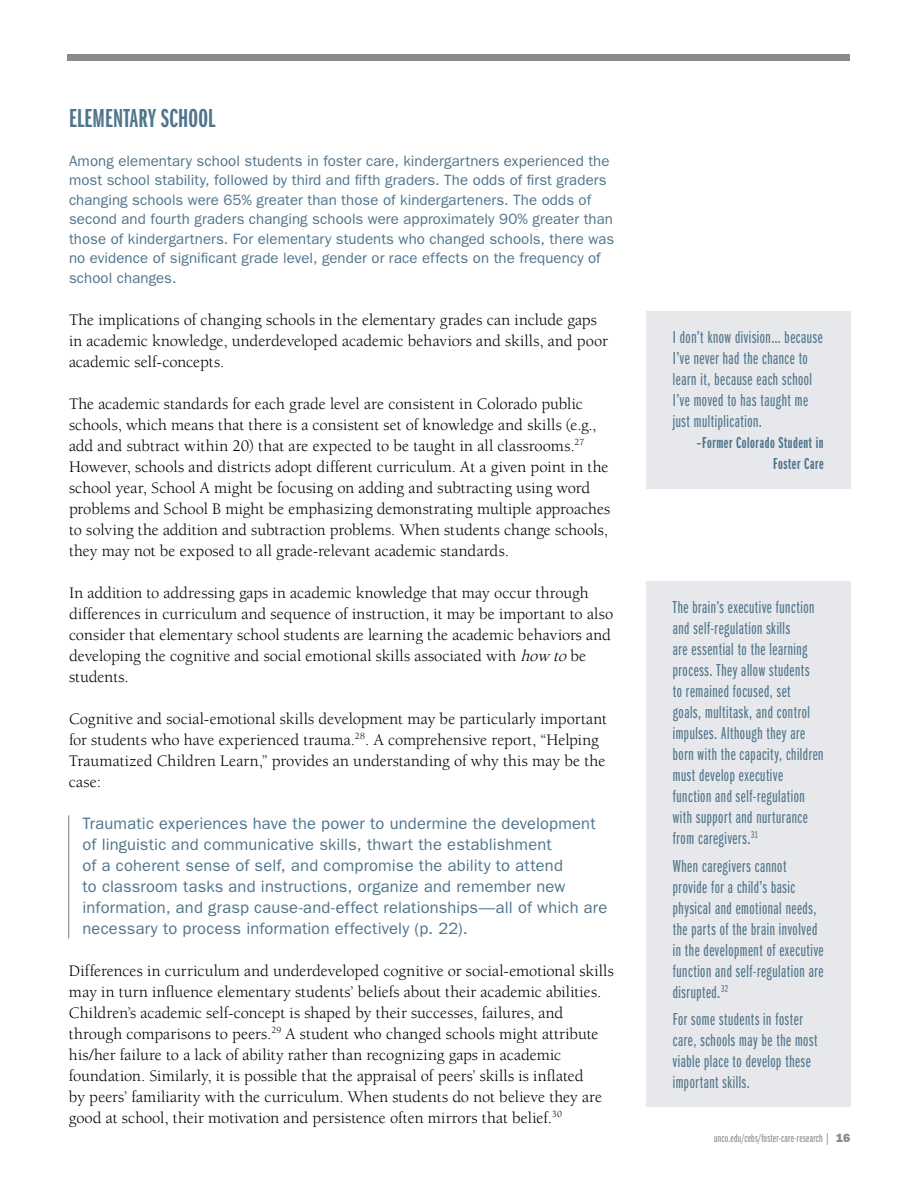
<style>
.page{position:relative;width:918px;height:1188px;background:#fff}
.page>*{position:absolute;margin:0;border:0;box-sizing:border-box;transform-origin:0 0}
.t1{font:27px "ITC Franklin Gothic Std Dm X Cp";letter-spacing:.01em;color:#4f748b}
.t2{font:18px/21px "ITC Franklin Gothic Std Bk X Cp";letter-spacing:.03em;color:#4f748b}
.t3{font:16.5px/21px "Berkeley Std";color:#000}
.t4{font:16.5px/21px "ITC Franklin Gothic Std";letter-spacing:.01em;color:#4f748b}
.t5{font:16.5px/21px "ITC Franklin Gothic Std Dm X Cp";letter-spacing:.035em;color:#4f748b;text-align:right}
.t6{font:15px/19.5px "ITC Franklin Gothic Std";letter-spacing:.005em;color:#4f748b}
.t7{font:12px "ITC Franklin Gothic Std Bk X Cp";letter-spacing:.02em;color:#8a8a8d}
.s1{font-style:italic}
.s2{font-family:"ITC Franklin Gothic Std Hvy"}
</style>
<div class="page">
<div style="left:68px;top:54px;width:782px;height:7px;background:#8a8a8d"></div>
<hr style="left:68px;top:815px;width:1px;height:123px;background:#8a8a8d">
<div style="left:646px;top:311px;width:204px;height:177px;background:#e6e8eb"></div>
<div style="left:646px;top:582px;width:204px;height:525px;background:#e6e8eb"></div>
<h1 class="t1" style="left:69px;top:103px;width:148px">ELEMENTARY SCHOOL</h1>
<p class="t6" style="left:69px;top:151px;width:547px">Among elementary school students in foster care, kindergartners experienced the most school stability, followed by third and fifth graders. The odds of first graders changing schools were 65% greater than those of kindergarteners. The odds of second and fourth graders changing schools were approximately 90% greater than those of kindergartners. For elementary students who changed schools, there was no evidence of significant grade level, gender or race effects on the frequency of school changes.</p>
<p class="t3" style="left:69px;top:309px;width:540px">The implications of changing schools in the elementary grades can include gaps in academic knowledge, underdeveloped academic behaviors and skills, and poor academic self-concepts.</p>
<p class="t3" style="left:69px;top:393px;width:543px">The academic standards for each grade level are consistent in Colorado public schools, which means that there is a consistent set of knowledge and skills (e.g., add and subtract within 20) that are expected to be taught in all classrooms.<sup>27<br></sup>However, schools and districts adopt different curriculum. At a given point in the school year, School A might be focusing on adding and subtracting using word problems and School B might be emphasizing demonstrating multiple approaches to solving the addition and subtraction problems. When students change schools, they may not be exposed to all grade-relevant academic standards.</p>
<p class="t3" style="left:69px;top:582px;width:546px">In addition to addressing gaps in academic knowledge that may occur through differences in curriculum and sequence of instruction, it may be important to also consider that elementary school students are learning the academic behaviors and developing the cognitive and social emotional skills associated with <span class="s1">how to</span>be students.</p>
<p class="t3" style="left:69px;top:708px;width:540px">Cognitive and social-emotional skills development may be particularly important for students who have experienced trauma.<sup>28</sup>. A comprehensive report, “Helping Traumatized Children Learn,” provides an understanding of why this may be the case:</p>
<p class="t4" style="left:82px;top:813px;width:526px">Traumatic experiences have the power to undermine the development of linguistic and communicative skills, thwart the establishment<br>of a coherent sense of self, and compromise the ability to attend<br>to classroom tasks and instructions, organize and remember new information, and grasp cause-and-effect relationships—all of which are necessary to process information effectively (p. 22).</p>
<p class="t3" style="left:69px;top:960px;width:546px">Differences in curriculum and underdeveloped cognitive or social-emotional skills may in turn influence elementary students’ beliefs about their academic abilities.<br>Children’s academic self-concept is shaped by their successes, failures, and through comparisons to peers.<sup>29</sup> A student who changed schools might attribute his/her failure to a lack of ability rather than recognizing gaps in academic foundation. Similarly, it is possible that the appraisal of peers’ skills is inflated<br>by peers’ familiarity with the curriculum. When students do not believe they are good at school, their motivation and persistence often mirrors that belief.<sup>30</sup></p>
<p class="t2" style="left:673px;top:327px;width:151px">I don’t know division… because<br>I’ve never had the chance to learn it, because each school<br>I’ve moved to has taught me just multiplication.</p>
<p class="t5" style="left:696px;top:432px;width:129px">–Former Colorado Student in<br>Foster Care</p>
<p class="t2" style="left:673px;top:597px;width:152px">The brain’s executive function and self-regulation skills<br>are essential to the learning process. They allow students<br>to remained focused, set<br>goals, multitask, and control impulses. Although they are born with the capacity, children must develop executive function and self-regulation with support and nurturance from caregivers.<sup>31</sup></p>
<p class="t2" style="left:673px;top:856px;width:152px">When caregivers cannot provide for a child’s basic physical and emotional needs, the parts of the brain involved in the development of executive function and self-regulation are disrupted.<sup>32</sup></p>
<p class="t2" style="left:673px;top:1010px;width:146px">For some students in foster care, schools may be the most viable place to develop these important skills.</p>
<p class="t7" style="left:714px;top:1132px;width:138px">unco.edu/cebs/foster-care-research | <span class="s2">16</span></p>
</div>
